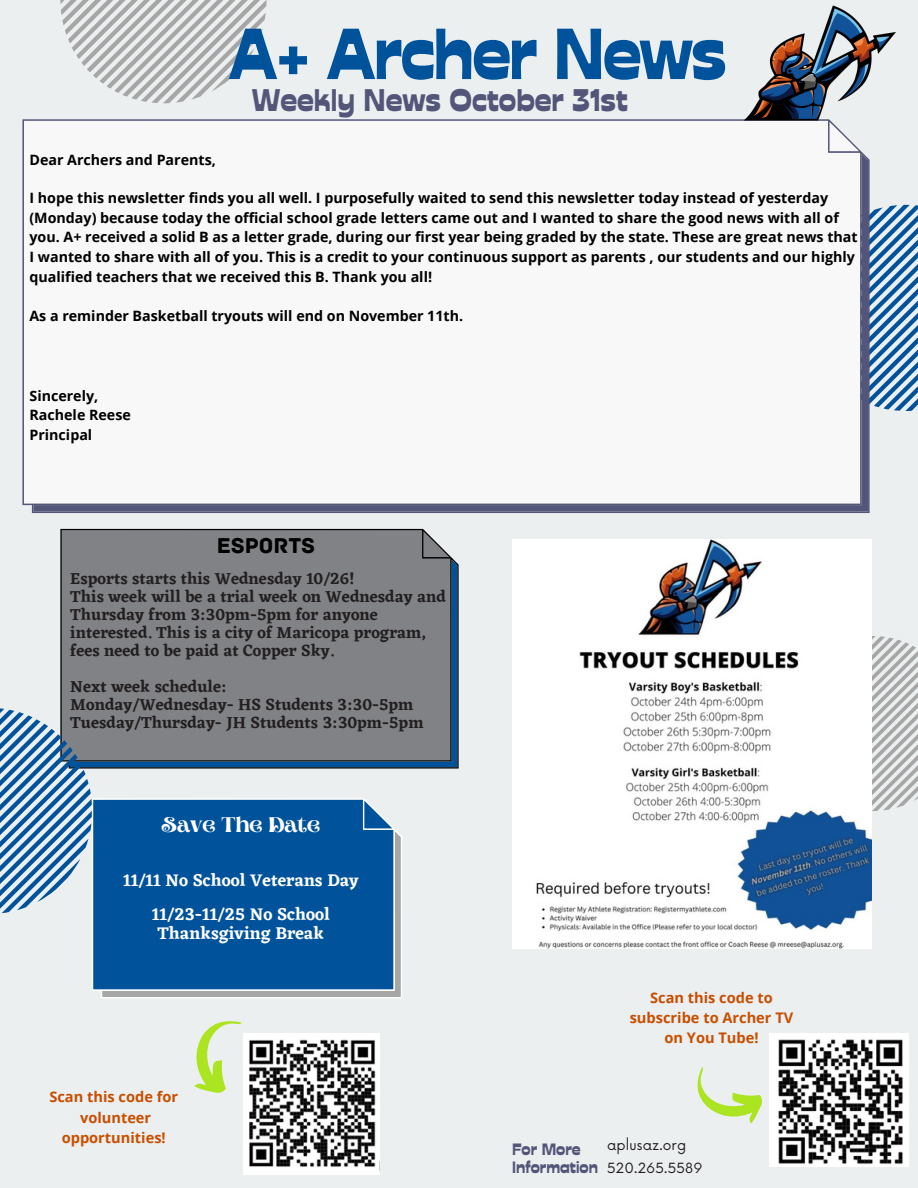
<style>
.page{position:relative;width:918px;height:1188px;background:#ebefef}
.page>*{position:absolute;margin:0;border:0;box-sizing:border-box;transform-origin:0 0}
.t1{font:72px "Stadio Now Novarese";letter-spacing:-.025em;color:#00539b}
.t2{font:31.2px "Stadio Now Novarese";color:#545679}
.t3{font:22.65px "Archive";color:#000}
.t4{font:600 21.15px "Aprila";color:#fff}
.t5{font:600 17.55px/34px "Eczar";color:#fff;text-align:center}
.t6{font:600 16.65px/18px "Eczar";color:#231f20}
.t7{font:16.35px/18px "Stadio Now Novarese";color:#545679}
.t8{font:700 14.55px/20.4px "Open Sans";color:#c84e00;text-align:center}
.t9{font:700 14.25px/19.8px "Open Sans";color:#000}
.t10{font:13.8px/22.5px "Now";letter-spacing:.01em;color:#231f20}
</style>
<div class="page">
<svg style="left:872px;top:636px;width:46px;height:175px"></svg>
<svg style="left:870px;top:205px;width:48px;height:206px"></svg>
<svg style="left:60px;top:529px;width:399px;height:240px;background:#7a7e83"></svg>
<svg style="left:0;top:708px;width:92px;height:206px"></svg>
<svg style="left:60px;top:0;width:207px;height:103px"></svg>
<div style="left:22px;top:119px;width:848px;height:394px;background:#f8f8f8"></div>
<img style="left:739px;top:5px;width:157px;height:121px">
<svg style="left:92px;top:798px;width:310px;height:200px;background:#135ea0"></svg>
<img style="left:770px;top:1034px;width:138px;height:133px">
<img style="left:243px;top:1034px;width:136px;height:140px">
<svg style="left:194px;top:1021px;width:74px;height:83px"></svg>
<svg style="left:697px;top:1049px;width:73px;height:90px"></svg>
<img style="left:513px;top:539px;width:359px;height:410px">
<h1 class="t1" style="left:228px;top:11px;width:500px">A+ Archer News</h1>
<h2 class="t2" style="left:252px;top:81px;width:378px">Weekly News October 31st</h2>
<p class="t9" style="left:29px;top:150px;width:188px">Dear Archers and Parents,</p>
<p class="t9" style="left:29px;top:187px;width:830px">I hope this newsletter finds you all well. I purposefully waited to send this newsletter today instead of yesterday (Monday) because today the official school grade letters came out and I wanted to share the good news with all of you. A+ received a solid B as a letter grade, during our first year being graded by the state. These are great news that I wanted to share with all of you. This is a credit to your continuous support as parents , our students and our highly qualified teachers that we received this B. Thank you all!</p>
<p class="t9" style="left:29px;top:306px;width:435px">As a reminder Basketball tryouts will end on November 11th.</p>
<p class="t9" style="left:29px;top:385px;width:103px">Sincerely,<br>Rachele Reese<br>Principal</p>
<h3 class="t3" style="left:217px;top:533px;width:100px">ESPORTS</h3>
<p class="t6" style="left:70px;top:569px;width:377px">Esports starts this Wednesday 10/26!<br>This week will be a trial week on Wednesday and Thursday from 3:30pm-5pm for anyone interested. This is a city of Maricopa program, fees need to be paid at Copper Sky.</p>
<p class="t6" style="left:70px;top:677px;width:355px">Next week schedule:<br>Monday/Wednesday- HS Students 3:30-5pm<br>Tuesday/Thursday- JH Students 3:30pm-5pm</p>
<h3 class="t4" style="left:162px;top:816px;width:160px">Save The Date</h3>
<p class="t5" style="left:123px;top:863px;width:237px">11/11 No School Veterans Day<br>11/23-11/25 No School</p>
<p class="t5" style="left:158px;top:916px;width:168px">Thanksgiving Break</p>
<p class="t8" style="left:49px;top:1086px;width:130px">Scan this code for volunteer opportunities!</p>
<p class="t8" style="left:630px;top:987px;width:165px">Scan this code to subscribe to Archer TV on You Tube!</p>
<p class="t7" style="left:512px;top:1140px;width:87px">For More<br>Information</p>
<p class="t10" style="left:607px;top:1135px;width:97px">aplusaz.org<br>520.265.5589</p>
</div>
